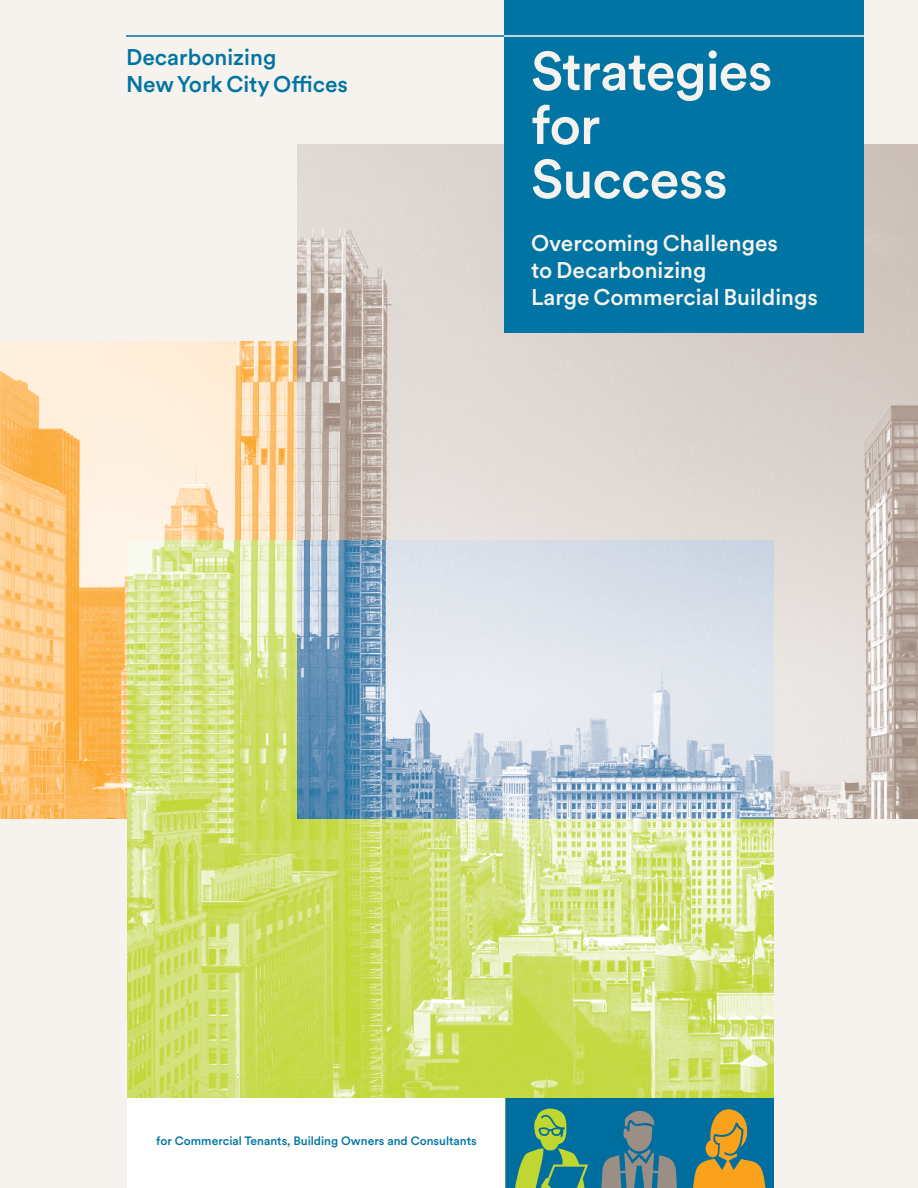
<style>
.page{position:relative;width:918px;height:1188px;background:#f6f2ee}
.page>*{position:absolute;margin:0;border:0;box-sizing:border-box;transform-origin:0 0}
.t1{font:500 54px/54px "Circular XX";letter-spacing:-.02em;color:#f6f2ee}
.t2{font:500 22.5px/27px "Circular XX";color:#f6f2ee}
.t3{font:500 22.5px/27px "Circular XX";color:#0074a2}
.t4{font:500 12px "Circular XX";color:#0074a2}
</style>
<div class="page">
<img style="left:0;top:342px;width:297px;height:477px">
<img style="left:128px;top:540px;width:646px;height:558px">
<img style="left:297px;top:144px;width:621px;height:675px">
<img style="left:297px;top:540px;width:477px;height:279px">
<div style="left:504px;top:0;width:360px;height:333px;background:#0074a2"></div>
<hr style="left:126px;top:35px;width:378px;height:2px;background:#0074a2">
<hr style="left:504px;top:35px;width:360px;height:2px;background:#f6f2ee">
<div style="left:128px;top:1098px;width:378px;height:90px;background:#fff"></div>
<svg style="left:506px;top:1098px;width:268px;height:90px;background:#418181"></svg>
<p class="t3" style="left:126px;top:43px;width:224px">Decarbonizing<br>New York City Offices</p>
<h1 class="t1" style="left:531px;top:42px;width:243px">Strategies for<br>Success</h1>
<p class="t2" style="left:531px;top:229px;width:288px">Overcoming Challenges<br>to Decarbonizing<br>Large Commercial Buildings</p>
<p class="t4" style="left:156px;top:1133px;width:322px">for Commercial Tenants, Building Owners and Consultants</p>
</div>
